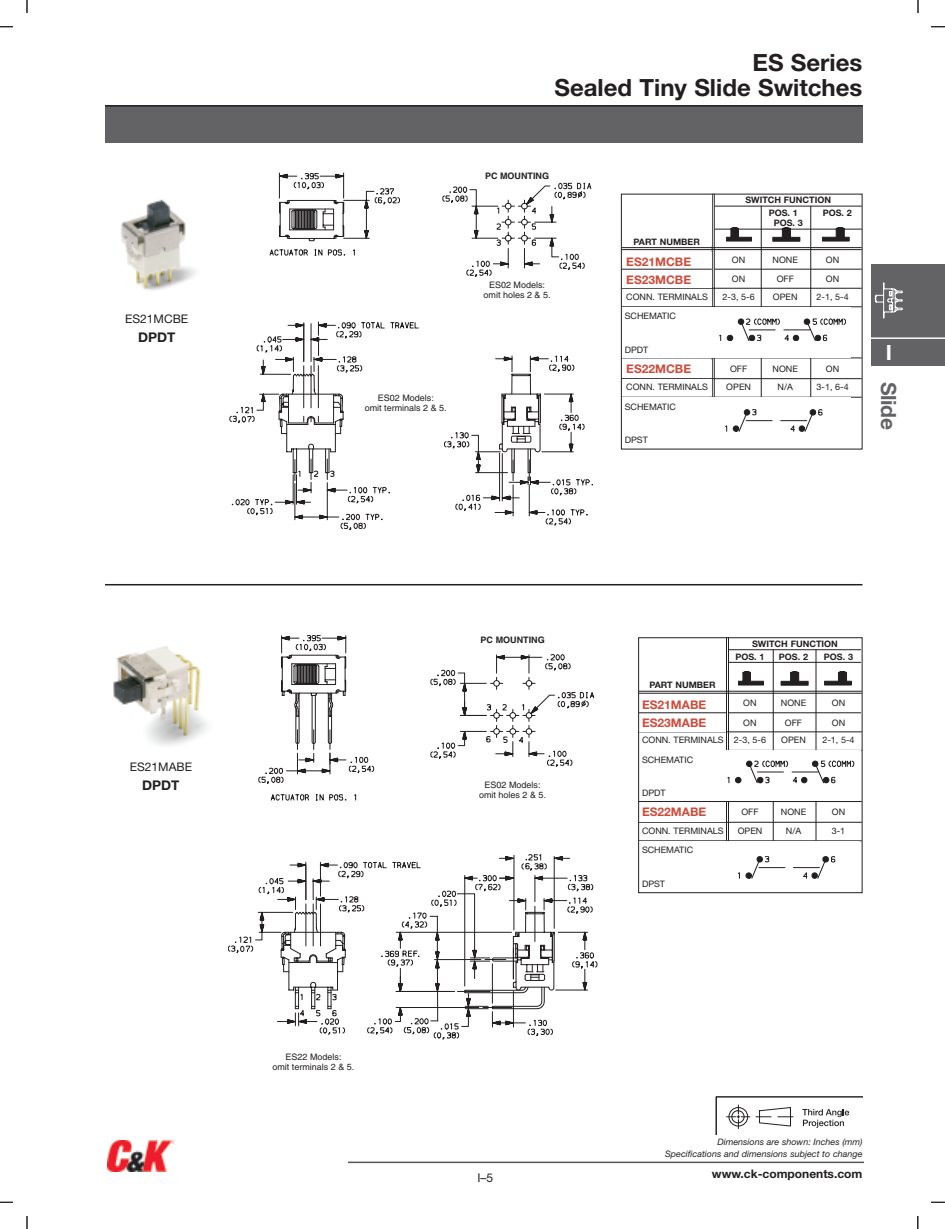
<style>
.page{position:relative;width:945px;height:1229px;background:#fff}
.page>*{position:absolute;margin:0;border:0;box-sizing:border-box;transform-origin:0 0}
.t1{font:700 23.7px/25.2px "Helvetica Neue";color:#231f20;text-align:right}
.t2{font:700 21px "Helvetica Neue";color:#636366}
.t3{font:700 21px "Helvetica Neue";color:#fff}
.t4{font:700 13.35px "Helvetica Neue";color:#231f20}
.t5{font:12px "Helvetica Neue";color:#231f20}
.t6{font:700 11.85px/17.9px "Helvetica Neue";color:#cd4b3b}
.t7{font:700 11.85px "Helvetica Neue";color:#231f20}
.t8{font:11.85px "Helvetica Neue";color:#231f20}
.t9{font:8.85px "Helvetica Neue";color:#231f20}
.t10{font:8.85px/9.9px "Helvetica";color:#231f20;text-align:center}
.t11{font:700 8.85px/12.6px "Helvetica Neue";color:#231f20}
.t12{font:italic 8.85px/11.9px "Helvetica Neue";color:#231f20;text-align:right}
.t13{font:700 8.85px "Helvetica";color:#231f20}
</style>
<div class="page">
<div style="left:871px;top:264px;width:74px;height:102px;background:#636366"></div>
<hr style="left:871px;top:337px;width:74px;height:2px;background:#fff">
<svg style="left:874px;top:282px;width:29px;height:37px"></svg>
<hr style="left:348px;top:1161px;width:516px;height:2px;background:#57585a">
<img style="left:107px;top:1140px;width:67px;height:31px">
<svg style="left:0;top:0;width:28px;height:27px"></svg>
<svg style="left:0;top:1201px;width:28px;height:27px"></svg>
<svg style="left:917px;top:1201px;width:28px;height:27px"></svg>
<svg style="left:918px;top:0;width:27px;height:27px"></svg>
<div style="left:14px;top:13px;width:26px;height:27px;background:#fff"></div>
<div style="left:904px;top:13px;width:28px;height:27px;background:#fff"></div>
<div style="left:14px;top:1188px;width:26px;height:27px;background:#fff"></div>
<div style="left:904px;top:1188px;width:28px;height:27px;background:#fff"></div>
<div style="left:105px;top:106px;width:757px;height:37px;background:#636366"></div>
<hr style="left:105px;top:105px;width:757px;height:2px;background:#231f20">
<svg style="left:716px;top:1096px;width:146px;height:38px"></svg>
<svg style="left:228px;top:854px;width:369px;height:186px"></svg>
<svg style="left:281px;top:767px;width:157px;height:254px"></svg>
<svg style="left:258px;top:635px;width:116px;height:167px"></svg>
<img style="left:113px;top:646px;width:95px;height:100px">
<svg style="left:430px;top:654px;width:164px;height:116px"></svg>
<hr style="left:728px;top:637px;width:1px;height:204px;background:#231f20">
<hr style="left:726px;top:637px;width:1px;height:204px;background:#231f20">
<hr style="left:773px;top:649px;width:1px;height:191px;background:#231f20">
<hr style="left:816px;top:649px;width:1px;height:191px;background:#231f20">
<hr style="left:639px;top:690px;width:223px;height:1px;background:#231f20">
<hr style="left:639px;top:692px;width:223px;height:1px;background:#231f20">
<hr style="left:639px;top:731px;width:223px;height:1px;background:#231f20">
<hr style="left:639px;top:801px;width:223px;height:1px;background:#231f20">
<hr style="left:639px;top:822px;width:223px;height:1px;background:#231f20">
<hr style="left:639px;top:840px;width:223px;height:1px;background:#231f20">
<div style="left:639px;top:750px;width:222px;height:51px;background:#fff"></div>
<hr style="left:729px;top:712px;width:132px;height:1px;background:#231f20">
<hr style="left:639px;top:712px;width:87px;height:1px;background:#231f20">
<hr style="left:729px;top:649px;width:132px;height:1px;background:#231f20">
<hr style="left:729px;top:662px;width:132px;height:1px;background:#231f20">
<div style="left:638px;top:637px;width:224px;height:256px;border:1px solid #231f20"></div>
<svg style="left:738px;top:671px;width:26px;height:14px"></svg>
<svg style="left:781px;top:671px;width:27px;height:14px"></svg>
<svg style="left:728px;top:760px;width:126px;height:23px"></svg>
<svg style="left:738px;top:856px;width:97px;height:22px"></svg>
<svg style="left:824px;top:671px;width:28px;height:14px"></svg>
<svg style="left:575px;top:414px;width:18px;height:101px"></svg>
<svg style="left:444px;top:355px;width:131px;height:165px"></svg>
<svg style="left:230px;top:173px;width:189px;height:357px"></svg>
<svg style="left:442px;top:182px;width:149px;height:95px"></svg>
<img style="left:121px;top:199px;width:75px;height:92px">
<hr style="left:714px;top:194px;width:1px;height:203px;background:#231f20">
<hr style="left:712px;top:194px;width:1px;height:203px;background:#231f20">
<hr style="left:761px;top:206px;width:1px;height:191px;background:#231f20">
<hr style="left:810px;top:206px;width:1px;height:191px;background:#231f20">
<hr style="left:622px;top:247px;width:240px;height:1px;background:#231f20">
<hr style="left:622px;top:249px;width:240px;height:1px;background:#231f20">
<hr style="left:622px;top:288px;width:240px;height:1px;background:#231f20">
<hr style="left:622px;top:306px;width:240px;height:1px;background:#231f20">
<hr style="left:622px;top:357px;width:240px;height:1px;background:#231f20">
<hr style="left:622px;top:378px;width:240px;height:1px;background:#231f20">
<hr style="left:622px;top:397px;width:240px;height:1px;background:#231f20">
<div style="left:622px;top:397px;width:229px;height:51px;background:#fff"></div>
<div style="left:622px;top:307px;width:229px;height:50px;background:#fff"></div>
<hr style="left:715px;top:269px;width:147px;height:1px;background:#231f20">
<hr style="left:622px;top:269px;width:90px;height:1px;background:#231f20">
<hr style="left:715px;top:206px;width:147px;height:1px;background:#231f20">
<hr style="left:715px;top:229px;width:147px;height:1px;background:#231f20">
<svg style="left:726px;top:227px;width:26px;height:14px"></svg>
<svg style="left:772px;top:227px;width:28px;height:14px"></svg>
<svg style="left:822px;top:227px;width:28px;height:14px"></svg>
<svg style="left:727px;top:319px;width:119px;height:22px"></svg>
<svg style="left:733px;top:409px;width:89px;height:22px"></svg>
<hr style="left:105px;top:584px;width:757px;height:1px;background:#231f20">
<h3 class="t8" style="left:125px;top:315px;width:65px">ES21MCBE</h3>
<h3 class="t4" style="left:138px;top:332px;width:39px">DPDT</h3>
<h3 class="t8" style="left:130px;top:762px;width:64px">ES21MABE</h3>
<h3 class="t4" style="left:142px;top:780px;width:39px">DPDT</h3>
<p class="t10" style="left:365px;top:394px;width:84px">ES02 Models:<br>omit terminals 2 &amp; 5.</p>
<h1 class="t1" style="left:554px;top:52px;width:310px">ES Series<br>Sealed Tiny Slide Switches</h1>
<p class="t13" style="left:485px;top:172px;width:66px">PC MOUNTING</p>
<p class="t10" style="left:484px;top:281px;width:69px">ES02 Models: omit holes 2 &amp; 5.</p>
<p class="t11" style="left:769px;top:195px;width:64px;text-indent:-23px">SWITCH FUNCTION<br>POS. 1</p>
<p class="t11" style="left:823px;top:207px;width:31px">POS. 2</p>
<p class="t11" style="left:634px;top:236px;width:68px">PART NUMBER</p>
<h3 class="t6" style="left:626px;top:254px;width:66px">ES21MCBE<br>ES23MCBE</h3>
<p class="t11" style="left:774px;top:218px;width:31px">POS. 3</p>
<p class="t9" style="left:732px;top:256px;width:15px">ON</p>
<p class="t9" style="left:773px;top:256px;width:27px">NONE</p>
<p class="t9" style="left:826px;top:256px;width:15px">ON</p>
<p class="t9" style="left:732px;top:276px;width:15px">ON</p>
<p class="t9" style="left:777px;top:276px;width:19px">OFF</p>
<p class="t9" style="left:826px;top:276px;width:15px">ON</p>
<p class="t9" style="left:626px;top:293px;width:83px">CONN. TERMINALS</p>
<p class="t9" style="left:723px;top:293px;width:34px">2-3, 5-6</p>
<p class="t9" style="left:773px;top:293px;width:26px">OPEN</p>
<p class="t9" style="left:817px;top:293px;width:34px">2-1, 5-4</p>
<p class="t9" style="left:625px;top:313px;width:53px">SCHEMATIC</p>
<p class="t9" style="left:625px;top:346px;width:25px">DPDT</p>
<h3 class="t6" style="left:626px;top:360px;width:66px">ES22MCBE</h3>
<p class="t9" style="left:730px;top:365px;width:19px">OFF</p>
<p class="t9" style="left:773px;top:365px;width:27px">NONE</p>
<p class="t9" style="left:826px;top:365px;width:15px">ON</p>
<p class="t9" style="left:626px;top:384px;width:83px">CONN. TERMINALS</p>
<p class="t9" style="left:726px;top:384px;width:26px">OPEN</p>
<p class="t9" style="left:778px;top:384px;width:17px">N/A</p>
<p class="t9" style="left:817px;top:384px;width:34px">3-1, 6-4</p>
<p class="t9" style="left:625px;top:403px;width:53px">SCHEMATIC</p>
<p class="t9" style="left:625px;top:437px;width:25px">DPST</p>
<h2 class="t3" style="left:886px;top:345px;width:8px">I</h2>
<h2 class="t2" style="left:896px;top:382px;width:49px;rotate:90deg">Slide</h2>
<p class="t10" style="left:272px;top:1053px;width:84px">ES22 Models:<br>omit terminals 2 &amp; 5.</p>
<p class="t13" style="left:481px;top:636px;width:66px">PC MOUNTING</p>
<p class="t10" style="left:479px;top:780px;width:69px">ES02 Models: omit holes 2 &amp; 5.</p>
<p class="t11" style="left:649px;top:679px;width:68px">PART NUMBER</p>
<h3 class="t6" style="left:642px;top:697px;width:66px">ES21MABE<br>ES23MABE</h3>
<p class="t11" style="left:735px;top:638px;width:104px;text-indent:17px">SWITCH FUNCTION<br>POS. 1</p>
<p class="t11" style="left:779px;top:651px;width:31px">POS. 2</p>
<p class="t11" style="left:824px;top:651px;width:31px">POS. 3</p>
<p class="t9" style="left:743px;top:700px;width:15px">ON</p>
<p class="t9" style="left:781px;top:700px;width:27px">NONE</p>
<p class="t9" style="left:832px;top:700px;width:15px">ON</p>
<p class="t9" style="left:743px;top:719px;width:15px">ON</p>
<p class="t9" style="left:785px;top:719px;width:19px">OFF</p>
<p class="t9" style="left:832px;top:719px;width:15px">ON</p>
<p class="t9" style="left:642px;top:737px;width:126px">CONN. TERMINALS 2-3, 5-6</p>
<p class="t9" style="left:781px;top:737px;width:26px">OPEN</p>
<p class="t9" style="left:822px;top:737px;width:34px">2-1, 5-4</p>
<p class="t9" style="left:642px;top:756px;width:53px">SCHEMATIC</p>
<p class="t9" style="left:642px;top:790px;width:25px">DPDT</p>
<h3 class="t6" style="left:642px;top:804px;width:66px">ES22MABE</h3>
<p class="t9" style="left:741px;top:809px;width:19px">OFF</p>
<p class="t9" style="left:781px;top:809px;width:27px">NONE</p>
<p class="t9" style="left:832px;top:809px;width:15px">ON</p>
<p class="t9" style="left:642px;top:827px;width:83px">CONN. TERMINALS</p>
<p class="t9" style="left:738px;top:827px;width:26px">OPEN</p>
<p class="t9" style="left:786px;top:827px;width:17px">N/A</p>
<p class="t9" style="left:832px;top:827px;width:15px">3-1</p>
<p class="t9" style="left:642px;top:847px;width:53px">SCHEMATIC</p>
<p class="t9" style="left:642px;top:880px;width:25px">DPST</p>
<h3 class="t5" style="left:477px;top:1173px;width:17px">I–5</h3>
<p class="t12" style="left:665px;top:1136px;width:199px">Dimensions are shown: Inches (mm)<br>Specifications and dimensions subject to change</p>
<h3 class="t7" style="left:712px;top:1169px;width:152px">www.ck-components.com</h3>
</div>
